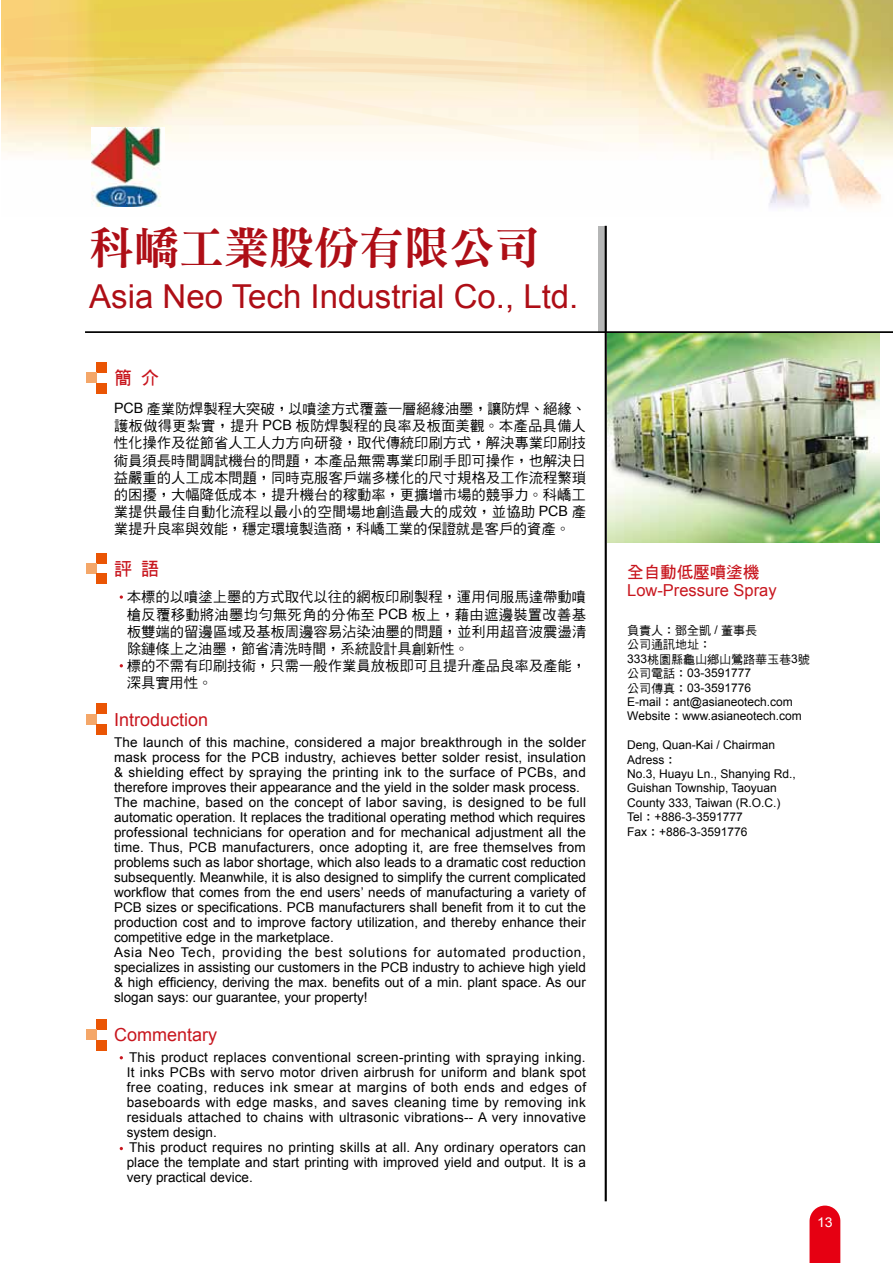
<style>
.page{position:relative;width:893px;height:1263px;background:#fff}
.page>*{position:absolute;margin:0;border:0;box-sizing:border-box;transform-origin:0 0}
.t1{font:45px "DFN Ming XB HK BF";color:#ae0e16}
.t2{font:33px "Arial";color:#ae0e16}
.t3{font:18px "Arial";color:#c8161e}
.t4{font:18px "DF Hei Bd HK BF";color:#c8161e}
.t5{font:16.5px "Arial";color:#c8161e}
.t6{font:16.5px "DF Hei Bd HK BF";color:#c8161e}
.t7{font:14.25px/17.1px "DF Hei Md HK BF";letter-spacing:.01em;color:#000;text-align:justify}
.t8{font:13.5px/15px "Arial";letter-spacing:.01em;color:#000}
.t9{font:13.5px "Arial";color:#fff;scale:1.05 1}
.t10{font:12px/14.4px "Arial";color:#000}
.t11{font:12px/14.4px "DF Hei Md HK BF";color:#000}
.s1{font-family:"Arial"}
.s2{font-family:"DF Hei Md HK BF"}
</style>
<div class="page">
<img style="left:1px;top:0;width:892px;height:207px">
<svg style="left:4px;top:0;width:791px;height:37px;background:#eed475"></svg>
<svg style="left:4px;top:37px;width:798px;height:4px;background:#f1da88"></svg>
<svg style="left:4px;top:177px;width:798px;height:11px"></svg>
<svg style="left:4px;top:41px;width:798px;height:9px;background:#f3dc8f"></svg>
<svg style="left:4px;top:50px;width:798px;height:127px"></svg>
<svg style="left:4px;top:57px;width:798px;height:73px;background:#f6e7c1"></svg>
<svg style="left:809px;top:1205px;width:31px;height:58px;background:#e81425"></svg>
<svg style="left:598px;top:226px;width:7px;height:105px"></svg>
<hr style="left:605px;top:226px;width:2px;height:975px;background:#000">
<hr style="left:85px;top:331px;width:808px;height:2px;background:#000">
<div style="left:96px;top:553px;width:11px;height:10px;background:#ea5504"></div>
<div style="left:86px;top:563px;width:10px;height:11px;background:#f4a769"></div>
<div style="left:97px;top:574px;width:10px;height:10px;background:#ea5504"></div>
<div style="left:96px;top:1019px;width:11px;height:10px;background:#ea5504"></div>
<div style="left:86px;top:1029px;width:10px;height:11px;background:#f4a769"></div>
<div style="left:97px;top:1040px;width:10px;height:10px;background:#ea5504"></div>
<svg style="left:120px;top:595px;width:3px;height:4px"></svg>
<div style="left:96px;top:362px;width:11px;height:10px;background:#ea5504"></div>
<div style="left:86px;top:372px;width:10px;height:11px;background:#f4a769"></div>
<div style="left:97px;top:383px;width:10px;height:10px;background:#ea5504"></div>
<div style="left:96px;top:703px;width:11px;height:11px;background:#ea5504"></div>
<div style="left:86px;top:714px;width:10px;height:10px;background:#f4a769"></div>
<div style="left:97px;top:724px;width:10px;height:11px;background:#ea5504"></div>
<img style="left:607px;top:334px;width:273px;height:208px">
<img style="left:91px;top:127px;width:74px;height:79px">
<h1 class="t1" style="left:89px;top:225px;width:451px">科嶠工業股份有限公司</h1>
<h2 class="t2" style="left:89px;top:274px;width:491px">Asia Neo Tech Industrial Co., Ltd.</h2>
<h3 class="t4" style="left:114px;top:369px;width:46px">簡 介</h3>
<p class="t7" style="left:114px;top:400px;width:474px"><span class="s1">PCB</span> 產業防焊製程大突破，以噴塗方式覆蓋一層絕緣油墨，讓防焊、絕緣、護板做得更紮實，提升 <span class="s1">PCB</span> 板防焊製程的良率及板面美觀。本產品具備人性化操作及從節省人工人力方向研發，取代傳統印刷方式，解決專業印刷技術員須長時間調試機台的問題，本產品無需專業印刷手即可操作，也解決日益嚴重的人工成本問題，同時克服客戶端多樣化的尺寸規格及工作流程繁瑣的困擾，大幅降低成本，提升機台的稼動率，更擴增市場的競爭力。科嶠工業提供最佳自動化流程以最小的空間場地創造最大的成效，並協助 <span class="s1">PCB</span> 產業提升良率與效能，穩定環境製造商，科嶠工業的保證就是客戶的資產。</p>
<h3 class="t4" style="left:114px;top:560px;width:46px">評 語</h3>
<p class="t7" style="left:127px;top:588px;width:461px;text-align:left">本標的以噴塗上墨的方式取代以往的網板印刷製程，運用伺服馬達帶動噴槍反覆移動將油墨均勻無死角的分佈至 <span class="s1">PCB</span> 板上，藉由遮邊裝置改善基板雙端的留邊區域及基板周邊容易沾染油墨的問題，並利用超音波震盪清除鏈條上之油墨，節省清洗時間，系統設計具創新性。<br>標的不需有印刷技術，只需一般作業員放板即可且提升產品良率及產能，深具實用性。</p>
<h3 class="t3" style="left:114px;top:707px;width:96px">Introduction</h3>
<p class="t8" style="left:114px;top:735px;width:474px">The launch of this machine, considered a major breakthrough in the solder mask process for the PCB industry, achieves better solder resist, insulation &amp; shielding effect by spraying the printing ink to the surface of PCBs, and therefore improves their appearance and the yield in the solder mask process.<br>The machine, based on the concept of labor saving, is designed to be full automatic operation. It replaces the traditional operating method which requires professional technicians for operation and for mechanical adjustment all the time. Thus, PCB manufacturers, once adopting it, are free themselves from problems such as labor shortage, which also leads to a dramatic cost reduction subsequently. Meanwhile, it is also designed to simplify the current complicated workflow that comes from the end users’ needs of manufacturing a variety of PCB sizes or specifications. PCB manufacturers shall benefit from it to cut the production cost and to improve factory utilization, and thereby enhance their competitive edge in the marketplace.<br>Asia Neo Tech, providing the best solutions for automated production, specializes in assisting our customers in the PCB industry to achieve high yield &amp; high efficiency, deriving the max. benefits out of a min. plant space. As our slogan says: our guarantee, your property!</p>
<h3 class="t3" style="left:114px;top:1023px;width:105px">Commentary</h3>
<p class="t8" style="left:127px;top:1050px;width:461px">This product replaces conventional screen-printing with spraying inking.<br>It inks PCBs with servo motor driven airbrush for uniform and blank spot free coating, reduces ink smear at margins of both ends and edges of baseboards with edge masks, and saves cleaning time by removing ink residuals attached to chains with ultrasonic vibrations-- A very innovative system design.<br>This product requires no printing skills at all. Any ordinary operators can place the template and start printing with improved yield and output. It is a very practical device.</p>
<p class="t6" style="left:627px;top:563px;width:133px">全自動低壓噴塗機</p>
<p class="t5" style="left:627px;top:580px;width:151px">Low-Pressure Spray</p>
<p class="t11" style="left:627px;top:623px;width:184px">負責人：鄧全凱 <span class="s1">/</span> 董事長<br>公司通訊地址：<br><span class="s1">333</span>桃園縣龜山鄉山鶯路華玉巷<span class="s1">3</span>號</p>
<p class="t10" style="left:627px;top:666px;width:176px"><span class="s2">公司電話：</span>03-3591777<br><span class="s2">公司傳真：</span>03-3591776<br>E-mail<span class="s2">：</span>ant@asianeotech.com<br>Website<span class="s2">：</span>www.asianeotech.com</p>
<p class="t10" style="left:627px;top:738px;width:170px">Deng, Quan-Kai / Chairman<br>Adress<span class="s2">：<br></span>No.3, Huayu Ln., Shanying Rd.,<br>Guishan Township, Taoyuan<br>County 333, Taiwan (R.O.C.)<br>Tel<span class="s2">：</span>+886-3-3591777<br>Fax<span class="s2">：</span>+886-3-3591776</p>
<p class="t9" style="left:817px;top:1213px;width:17px">13</p>
</div>
